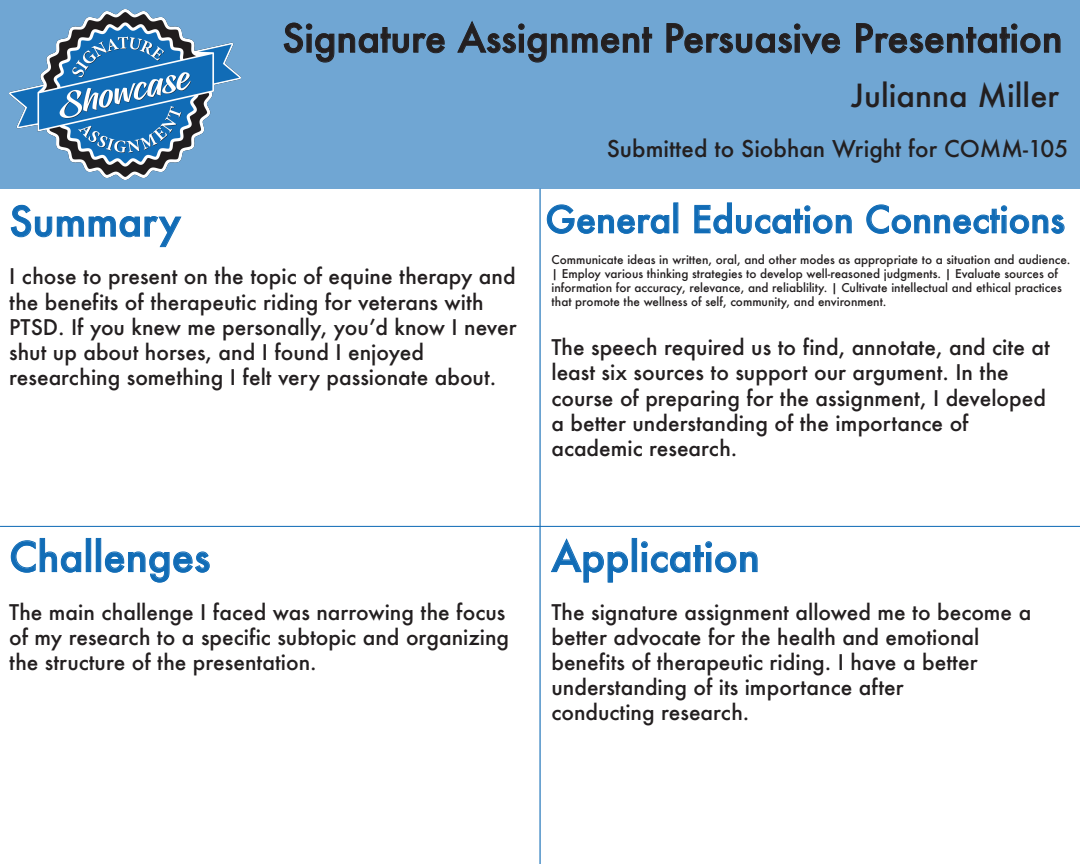
<style>
.page{position:relative;width:1080px;height:864px;background:#fff}
.page>*{position:absolute;margin:0;border:0;box-sizing:border-box;transform-origin:0 0}
.t1{font:500 40.2px "Futura";color:#116cb6}
.t2{font:500 37.95px "Futura";color:#231f20}
.t3{font:500 36.35px "Futura";color:#116cb6}
.t4{font:500 31px "Futura";color:#231f20}
.t5{font:500 22.5px "Futura";color:#231f20}
.t6{font:500 21px/25.2px "Futura";color:#231f20}
.t7{font:500 11.75px/14.2px "Futura";color:#231f20}
</style>
<div class="page">
<div style="left:0;top:0;width:1080px;height:189px;background:#70a6d3"></div>
<img style="left:9px;top:10px;width:232px;height:169px">
<svg style="left:284px;top:23px;width:161px;height:40px"></svg>
<svg style="left:457px;top:21px;width:195px;height:42px"></svg>
<svg style="left:667px;top:23px;width:173px;height:32px"></svg>
<svg style="left:856px;top:23px;width:204px;height:30px"></svg>
<svg style="left:11px;top:205px;width:171px;height:42px"></svg>
<svg style="left:11px;top:538px;width:70px;height:35px"></svg>
<div style="left:86px;top:538px;width:5px;height:34px;border:1px solid #116cb6"></div>
<div style="left:96px;top:538px;width:5px;height:34px;border:1px solid #116cb6"></div>
<svg style="left:105px;top:551px;width:105px;height:32px"></svg>
<svg style="left:547px;top:204px;width:122px;height:30px"></svg>
<svg style="left:694px;top:202px;width:158px;height:32px"></svg>
<svg style="left:866px;top:204px;width:199px;height:30px"></svg>
<svg style="left:551px;top:538px;width:77px;height:45px"></svg>
<div style="left:632px;top:538px;width:5px;height:34px;border:1px solid #116cb6"></div>
<svg style="left:641px;top:541px;width:117px;height:32px"></svg>
<hr style="left:540px;top:189px;width:1px;height:675px;background:#116cb6">
<hr style="left:0;top:526px;width:1080px;height:1px;background:#116cb6">
<h1 class="t1" style="left:9px;top:194px;width:173px">Summary</h1>
<h2 class="t2" style="left:282px;top:12px;width:782px">Signature Assignment Persuasive Presentation</h2>
<h3 class="t4" style="left:852px;top:74px;width:209px">Julianna Miller</h3>
<p class="t5" style="left:607px;top:134px;width:463px">Submitted to Siobhan Wright for COMM-105</p>
<h3 class="t3" style="left:545px;top:194px;width:521px">General Education Connections</h3>
<p class="t6" style="left:9px;top:264px;width:509px">I chose to present on the topic of equine therapy and the benefits of therapeutic riding for veterans with PTSD. If you knew me personally, youʼd know I never shut up about horses, and I found I enjoyed researching something I felt very passionate about.</p>
<h1 class="t1" style="left:9px;top:529px;width:203px">Challenges</h1>
<p class="t6" style="left:9px;top:599px;width:501px">The main challenge I faced was narrowing the focus of my research to a specific subtopic and organizing the structure of the presentation.</p>
<p class="t7" style="left:551px;top:252px;width:521px">Communicate ideas in written, oral, and other modes as appropriate to a situation and audience. | Employ various thinking strategies to develop well-reasoned judgments. | Evaluate sources of information for accuracy, relevance, and reliablility. | Cultivate intellectual and ethical practices that promote the wellness of self, community, and environment.</p>
<p class="t6" style="left:551px;top:334px;width:500px">The speech required us to find, annotate, and cite at least six sources to support our argument. In the course of preparing for the assignment, I developed a better understanding of the importance of academic research.</p>
<h1 class="t1" style="left:551px;top:529px;width:210px">Application</h1>
<p class="t6" style="left:551px;top:599px;width:481px">The signature assignment allowed me to become a better advocate for the health and emotional benefits of therapeutic riding. I have a better understanding of its importance after<br>conducting research.</p>
</div>
